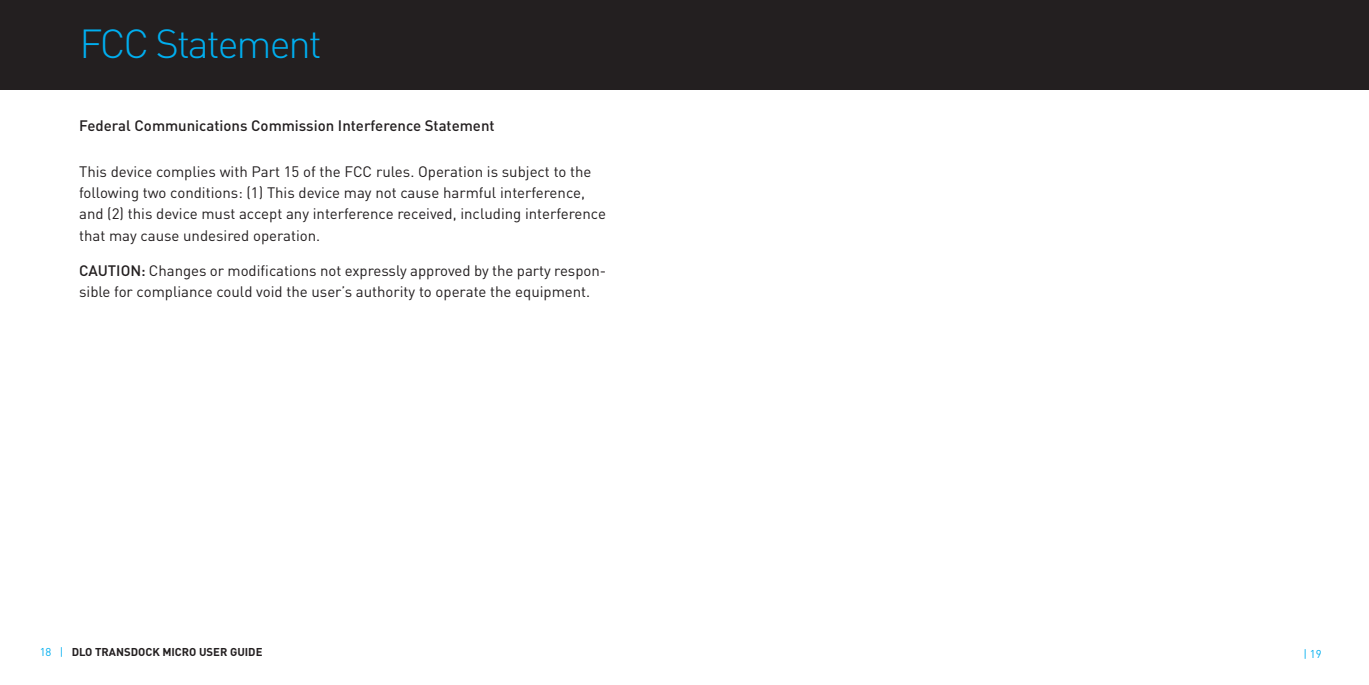
<style>
.page{position:relative;width:1369px;height:685px;background:#fff}
.page>*{position:absolute;margin:0;border:0;box-sizing:border-box;transform-origin:0 0}
.t1{font:300 40px "DIN";letter-spacing:-.05em;color:#00aeef}
.t2{font:15px/21.2px "DIN";color:#231f20}
.t3{font:500 15px "DIN";color:#231f20}
.t4{font:700 11.25px "DIN";color:#231f20}
.t5{font:11.25px "DIN";color:#00aeef}
.s1{font-weight:500}
.s2{font-weight:400;color:#00aeef}
</style>
<div class="page">
<div style="left:0;top:0;width:1368px;height:89px;background:#231f20"></div>
<h1 class="t1" style="left:80px;top:29px;width:244px">FCC Statement</h1>
<p class="t3" style="left:79px;top:120px;width:417px">Federal Communications Commission Interference Statement</p>
<p class="t2" style="left:79px;top:162px;width:528px">This device complies with Part 15 of the FCC rules. Operation is subject to the following two conditions: (1) This device may not cause harmful interference, and (2) this device must accept any interference received, including interference that may cause undesired operation.</p>
<p class="t2" style="left:79px;top:261px;width:528px"><span class="s1">CAUTION:</span> Changes or modifications not expressly approved by the party respon&shy;sible for compliance could void the user’s authority to operate the equipment.</p>
<p class="t4" style="left:40px;top:647px;width:224px"><span class="s2">18 |</span> DLO TRANSDOCK MICRO USER GUIDE</p>
<p class="t5" style="left:1302px;top:649px;width:20px">| 19</p>
</div>
